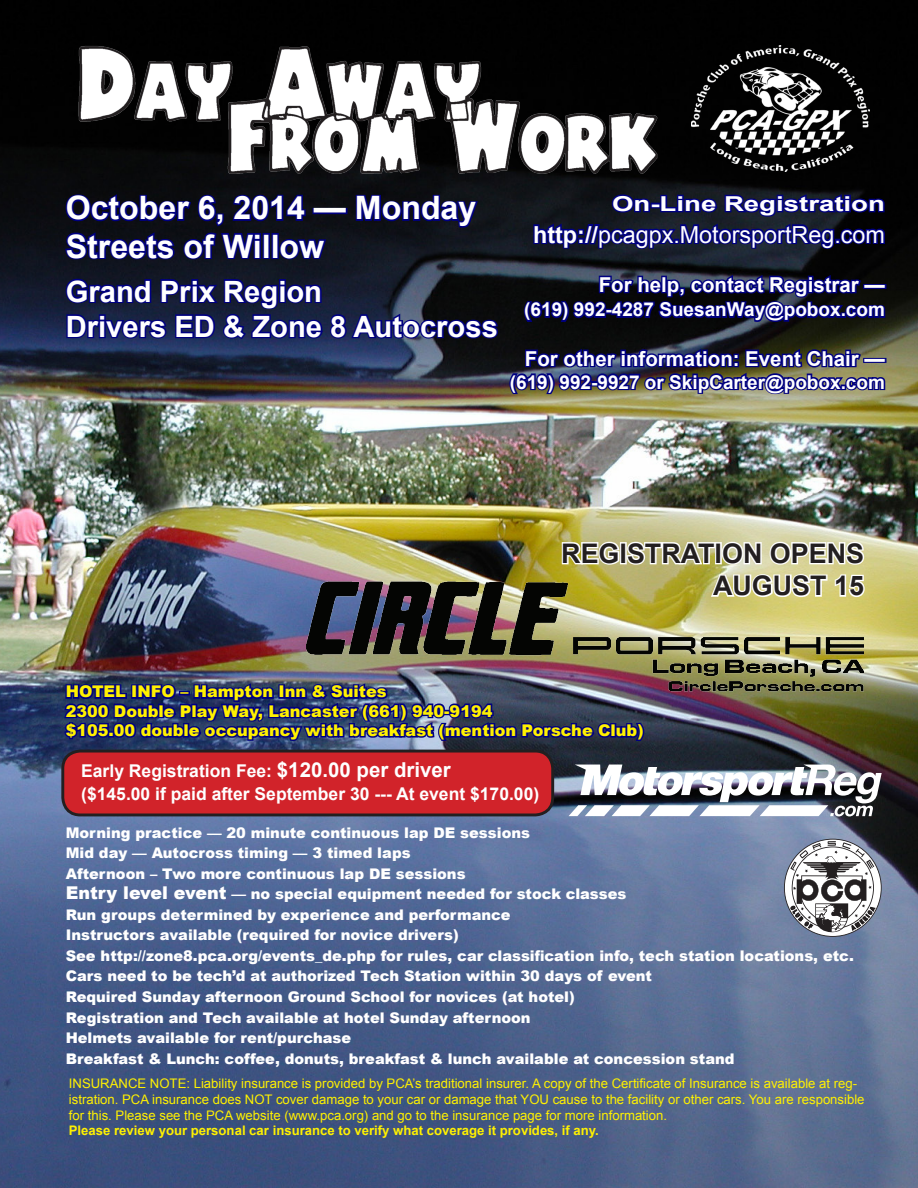
<style>
.page{position:relative;width:918px;height:1188px;background:#fff}
.page>*{position:absolute;margin:0;border:0;box-sizing:border-box;transform-origin:0 0}
.t1{font:700 32.25px "Arial";color:#fff}
.t2{font:700 29.4px "Arial";color:#fff}
.Body_Text_3{font:700 27px/32.4px "Arial";color:#231f20;text-align:right}
.t3{font:23.4px "Arial";color:#fff}
.Paragraph_Style_1{font:700 20.55px "Arial";color:#fff}
.Paragraph_Style_1-2{font:700 20.55px "Arial";color:#fff;scale:1.34 1}
.Paragraph_Style_1-3{font:700 19.05px "Arial";color:#fff}
.t4{font:700 17.55px "Arial";color:#fff}
.t5{font:900 16.2px "Arial";color:#fff101}
.t6{font:900 14.7px "Arial";color:#fff}
.t7{font:13.2px/15.9px "Arial";color:#fff101}
.t8{font:700 13.2px "Arial";color:#fff101}
.s1{font-weight:700}
.s2{font-size:20.55px}
.s3{font-size:17.55px}
</style>
<div class="page">
<img style="left:0;top:0;width:918px;height:1188px">
<img style="left:63px;top:681px;width:583px;height:63px">
<div style="left:312px;top:208px;width:36px;height:6px;border:3px solid #000080"></div>
<svg style="left:354px;top:180px;width:126px;height:49px;background:#090b34"></svg>
<svg style="left:64px;top:192px;width:264px;height:71px;background:#08093e"></svg>
<svg style="left:64px;top:277px;width:436px;height:64px;background:#11164e"></svg>
<div style="left:63px;top:751px;width:490px;height:64px;background:#d1232a;border-radius:18px"></div>
<div style="left:61px;top:750px;width:493px;height:66px;border:3px solid #231f20;border-radius:18px"></div>
<img style="left:66px;top:37px;width:606px;height:143px">
<svg style="left:532px;top:192px;width:354px;height:59px;background:#0d1045"></svg>
<svg style="left:522px;top:268px;width:365px;height:57px;background:#0d0f42"></svg>
<img style="left:507px;top:342px;width:380px;height:55px">
<img style="left:691px;top:45px;width:178px;height:127px">
<svg style="left:560px;top:540px;width:307px;height:59px"></svg>
<img style="left:569px;top:765px;width:313px;height:51px">
<svg style="left:784px;top:839px;width:98px;height:98px"></svg>
<img style="left:300px;top:577px;width:564px;height:119px">
<p class="t1" style="left:66px;top:186px;width:412px">October 6, 2014 — Monday</p>
<p class="t1" style="left:66px;top:224px;width:260px">Streets of Willow</p>
<p class="t2" style="left:66px;top:271px;width:258px">Grand Prix Region</p>
<p class="t2" style="left:66px;top:306px;width:434px">Drivers ED &amp; Zone 8 Autocross</p>
<p class="Paragraph_Style_1-2" style="left:612px;top:189px;width:205px">On-Line Registration</p>
<p class="t3" style="left:533px;top:218px;width:353px"><span class="s1">http://</span>pcagpx.MotorsportReg.com</p>
<p class="Paragraph_Style_1" style="left:599px;top:270px;width:288px">For help, contact Registrar —</p>
<p class="Paragraph_Style_1-3" style="left:524px;top:297px;width:362px">(619) 992-4287 SuesanWay@pobox.com</p>
<p class="Paragraph_Style_1" style="left:525px;top:344px;width:362px">For other information: Event Chair —</p>
<p class="Paragraph_Style_1-3" style="left:510px;top:369px;width:377px">(619) 992-9927 or SkipCarter@pobox.com</p>
<p class="Body_Text_3" style="left:561px;top:538px;width:304px">REGISTRATION OPENS<br>AUGUST 15</p>
<p class="t5" style="left:66px;top:680px;width:322px">HOTEL INFO – Hampton Inn &amp; Suites</p>
<p class="t5" style="left:66px;top:699px;width:428px">2300 Double Play Way, Lancaster (661) 940-9194</p>
<p class="t5" style="left:66px;top:719px;width:579px">$105.00 double occupancy with breakfast (mention Porsche Club)</p>
<p class="t4" style="left:81px;top:758px;width:371px">Early Registration Fee: <span class="s2">$120.00 per driver</span></p>
<p class="t4" style="left:81px;top:782px;width:460px">($145.00 if paid after September 30 ‑-- At event $170.00)</p>
<p class="t6" style="left:66px;top:822px;width:466px">Morning practice — 20 minute continuous lap DE sessions</p>
<p class="t6" style="left:66px;top:842px;width:347px">Mid day — Autocross timing — 3 timed laps</p>
<p class="t6" style="left:66px;top:863px;width:401px">Afternoon – Two more continuous lap DE sessions</p>
<p class="t6" style="left:66px;top:883px;width:562px"><span class="s3">Entry level event</span> — no special equipment needed for stock classes</p>
<p class="t6" style="left:66px;top:904px;width:446px">Run groups determined by experience and performance</p>
<p class="t6" style="left:66px;top:924px;width:395px">Instructors available (required for novice drivers)</p>
<p class="t6" style="left:66px;top:945px;width:790px">See http://zone8.pca.org/events_de.php for rules, car classification info, tech station locations, etc.</p>
<p class="t6" style="left:66px;top:966px;width:588px">Cars need to be tech’d at authorized Tech Station within 30 days of event</p>
<p class="t6" style="left:66px;top:986px;width:511px">Required Sunday afternoon Ground School for novices (at hotel)</p>
<p class="t6" style="left:66px;top:1007px;width:466px">Registration and Tech available at hotel Sunday afternoon</p>
<p class="t6" style="left:66px;top:1027px;width:287px">Helmets available for rent/purchase</p>
<p class="t6" style="left:66px;top:1048px;width:670px">Breakfast &amp; Lunch: coffee, donuts, breakfast &amp; lunch available at concession stand</p>
<p class="t7" style="left:69px;top:1075px;width:797px">INSURANCE NOTE: Liability insurance is provided by PCA’s traditional insurer. A copy of the Certificate of Insurance is available at reg&shy;istration. PCA insurance does NOT cover damage to your car or damage that YOU cause to the facility or other cars. You are responsible for this. Please see the PCA website (www.pca.org) and go to the insurance page for more information.</p>
<p class="t8" style="left:69px;top:1122px;width:532px">Please review your personal car insurance to verify what coverage it provides, if any.</p>
</div>
